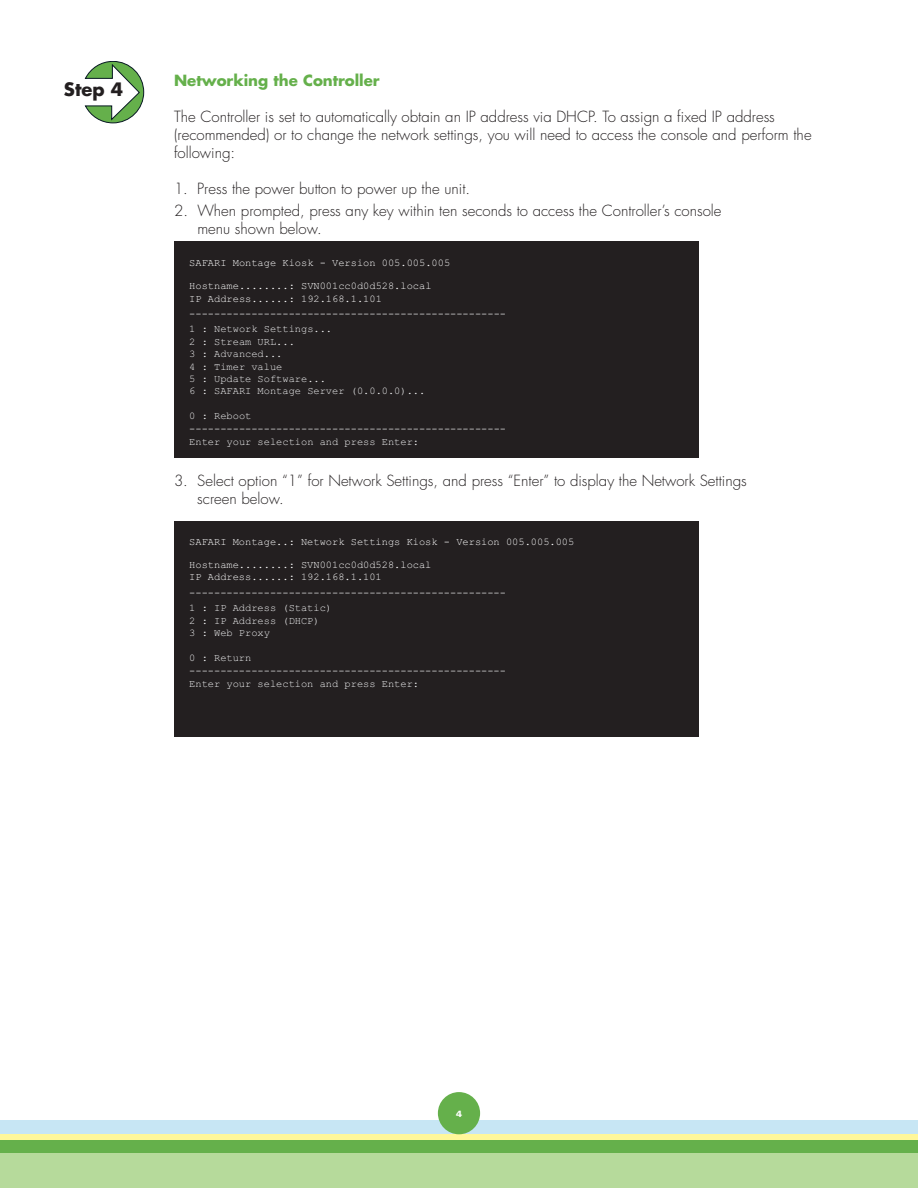
<style>
.page{position:relative;width:918px;height:1188px;background:#fff}
.page>*{position:absolute;margin:0;border:0;box-sizing:border-box;transform-origin:0 0}
.t1{font:700 18px "Futura";color:#231f20}
.Welcome_Line{font:300 15px/18px "Futura";color:#231f20}
.Welcome_Line-2{font:700 15px "Futura";color:#65b04b}
.t2{font:10.35px/12.5px "Courier New";color:#f2f3f4}
.t3{font:10.35px/12.5px "Courier New";color:#fff}
.t4{font:900 9px "Univers";color:#fff}
</style>
<div class="page">
<svg style="left:85px;top:61px;width:59px;height:62px"></svg>
<div style="left:174px;top:242px;width:524px;height:216px;background:#231f20"></div>
<div style="left:174px;top:521px;width:524px;height:216px;background:#231f20"></div>
<div style="left:0;top:1151px;width:918px;height:37px;background:#b6da9b"></div>
<div style="left:0;top:1137px;width:918px;height:16px;background:#65b04b"></div>
<div style="left:0;top:1131px;width:918px;height:9px;background:#fff79a"></div>
<div style="left:0;top:1121px;width:918px;height:13px;background:#c7e6f4"></div>
<div style="left:438px;top:1092px;width:42px;height:42px;background:#65b04b;border-radius:50%"></div>
<p class="t1" style="left:64px;top:77px;width:61px">Step 4</p>
<p class="Welcome_Line-2" style="left:174px;top:70px;width:207px">Networking the Controller</p>
<p class="Welcome_Line" style="left:174px;top:108px;width:639px">The Controller is set to automatically obtain an IP address via DHCP. To assign a fixed IP address (recommended) or to change the network settings, you will need to access the console and perform the following:</p>
<p class="Welcome_Line" style="left:174px;top:180px;width:298px">1. Press the power button to power up the unit.</p>
<p class="Welcome_Line" style="left:197px;top:202px;width:526px;text-indent:-23px">2. When prompted, press any key within ten seconds to access the Controller’s console menu shown below.</p>
<p class="t3" style="left:189px;top:256px;width:262px">SAFARI Montage Kiosk - Version 005.005.005</p>
<p class="t3" style="left:189px;top:279px;width:244px">Hostname........: SVN001cc0d0d528.local<br>IP Address......: 192.168.1.101</p>
<p class="t2" style="left:189px;top:307px;width:318px">---------------------------------------------------</p>
<p class="t2" style="left:189px;top:323px;width:238px">1 : Network Settings...<br>2 : Stream URL...<br>3 : Advanced...<br>4 : Timer value<br>5 : Update Software...<br>6 : SAFARI Montage Server (0.0.0.0)...</p>
<p class="t2" style="left:189px;top:410px;width:64px">0 : Reboot</p>
<p class="t2" style="left:189px;top:435px;width:231px">Enter your selection and press Enter:</p>
<p class="Welcome_Line" style="left:197px;top:472px;width:551px;text-indent:-23px">3. Select option “1” for Network Settings, and press “Enter” to display the Network Settings screen below.</p>
<p class="t3" style="left:189px;top:535px;width:387px">SAFARI Montage..: Network Settings Kiosk - Version 005.005.005</p>
<p class="t3" style="left:189px;top:558px;width:244px">Hostname........: SVN001cc0d0d528.local<br>IP Address......: 192.168.1.101</p>
<p class="t2" style="left:189px;top:586px;width:318px">---------------------------------------------------</p>
<p class="t2" style="left:189px;top:422px;width:318px">---------------------------------------------------</p>
<p class="t2" style="left:189px;top:601px;width:144px">1 : IP Address (Static)<br>2 : IP Address (DHCP)<br>3 : Web Proxy</p>
<p class="t2" style="left:189px;top:651px;width:64px">0 : Return</p>
<p class="t2" style="left:189px;top:677px;width:231px">Enter your selection and press Enter:</p>
<p class="t2" style="left:189px;top:664px;width:318px">---------------------------------------------------</p>
<p class="t4" style="left:456px;top:1108px;width:8px">4</p>
</div>
